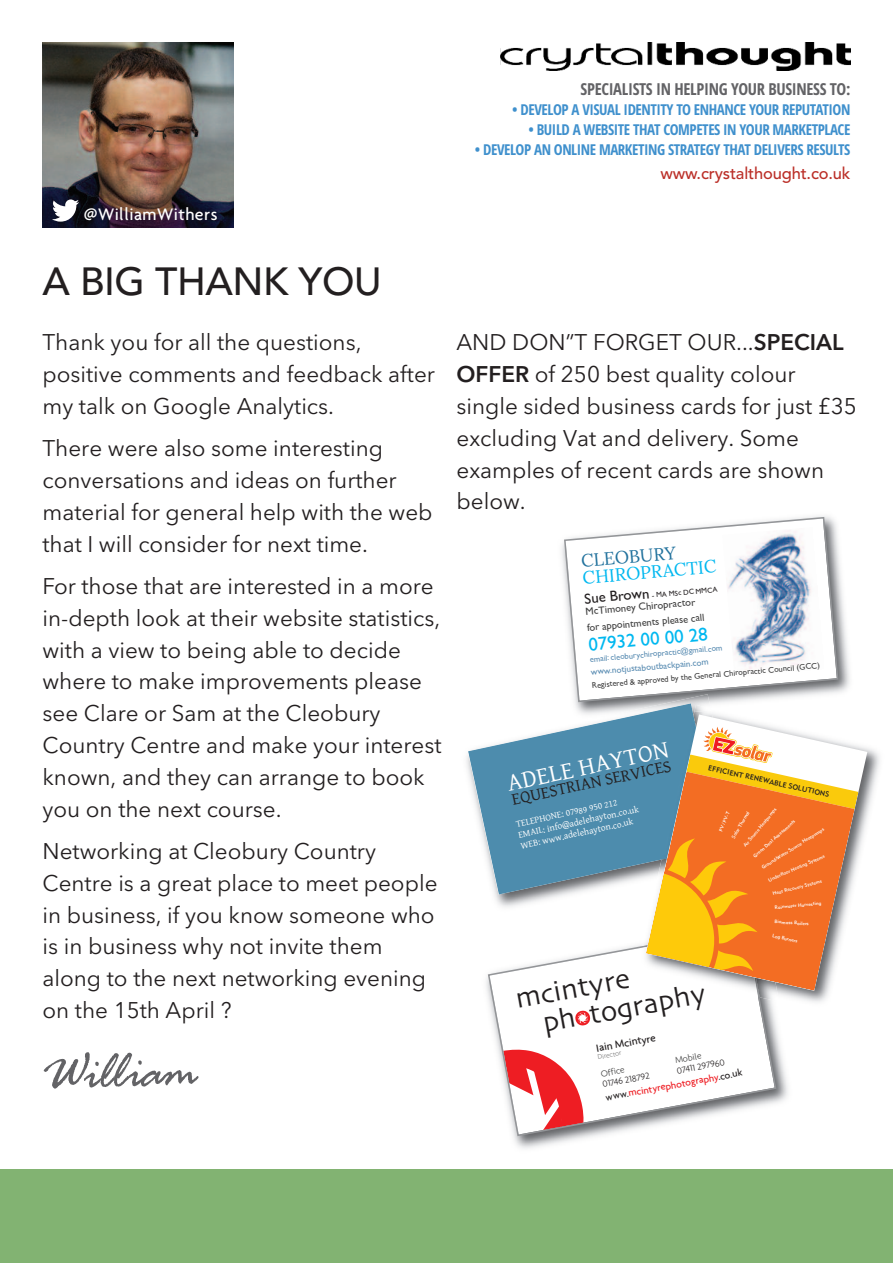
<style>
.page{position:relative;width:893px;height:1263px;background:#fff}
.page>*{position:absolute;margin:0;border:0;box-sizing:border-box;transform-origin:0 0}
.t1{font:55.5px "Rage Italic Std";color:#636366}
.t2{font:500 39px "Avenir";letter-spacing:-.01em;color:#231f20}
.t3{font:28.8px/28px "Skia";color:#231f20}
.t4{font:24.9px "Gentium Basic";color:#fff}
.t5{font:22.5px/31.8px "Avenir Next";color:#231f20}
.t6{font:18.9px "Gill Sans";color:#00b8f0}
.t7{font:500 18px "Agenda";letter-spacing:.025em;color:#fff}
.t8{font:17.85px "Lora";color:#00b8f0}
.t9{font:17.85px "Lora";color:#22729d}
.t10{font:17.1px "Gentium Basic";color:#231f20}
.t11{font:700 condensed 16.5px "Open Sans";letter-spacing:-.02em;color:#636366}
.t12{font:500 16.5px "Avenir";letter-spacing:-.01em;color:#bb2f28}
.t13{font:700 condensed 15px "Open Sans";letter-spacing:-.03em;color:#3f90cd}
.t14{font:500 11.25px "Agenda";color:#231f20}
.t15{font:10.5px "Gill Sans";color:#3f3f3f}
.t16{font:10.35px "Gill Sans";color:#3f3f3f}
.t17{font:500 10.2px "Agenda";color:#ee1d23}
.t18{font:9.45px/11.1px "Gentium Basic";color:#fff}
.t19{font:300 9.45px "Agenda";color:#231f20}
.t20{font:300 9.45px "Agenda";color:#404040}
.t21{font:300 9.45px "Agenda";color:#3f3f3f}
.t22{font:9.15px "Gill Sans";color:#598cb2}
.t23{font:8.4px "Gill Sans";color:#3f3f3f}
.t24{font:8.4px "Gill Sans";color:#598cb2}
.t25{font:7.35px "Metro Medium Two";color:#231f20}
.t26{font:7.35px "Gill Sans";color:#231f20}
.t27{font:300 7.35px "Agenda";color:#7f7f7f}
.t28{font:4.95px "Metro Medium Two";color:#fff}
.s1{font-weight:600}
.s2{font-size:14.7px}
.s3{color:#231f20}
</style>
<div class="page">
<img style="left:562px;top:545px;width:288px;height:148px">
<svg style="left:563px;top:516px;width:276px;height:187px"></svg>
<div style="left:0;top:1169px;width:892px;height:94px;background:#82b372"></div>
<img style="left:43px;top:43px;width:190px;height:185px">
<img style="left:500px;top:43px;width:350px;height:28px">
<svg style="left:52px;top:199px;width:27px;height:23px"></svg>
<img style="left:486px;top:979px;width:302px;height:170px">
<svg style="left:487px;top:946px;width:290px;height:191px"></svg>
<img style="left:466px;top:755px;width:103px;height:152px">
<img style="left:578px;top:694px;width:133px;height:9px">
<svg style="left:468px;top:703px;width:249px;height:191px;background:#6599b5"></svg>
<svg style="left:470px;top:703px;width:168px;height:37px"></svg>
<svg style="left:601px;top:877px;width:25px;height:13px"></svg>
<svg style="left:468px;top:813px;width:10px;height:25px"></svg>
<img style="left:644px;top:710px;width:236px;height:303px">
<svg style="left:711px;top:708px;width:6px;height:2px"></svg>
<img style="left:642px;top:918px;width:137px;height:83px">
<img style="left:637px;top:929px;width:121px;height:68px">
<img style="left:657px;top:710px;width:87px;height:4px">
<img style="left:694px;top:705px;width:17px;height:7px">
<svg style="left:646px;top:714px;width:221px;height:277px"></svg>
<svg style="left:646px;top:772px;width:209px;height:219px;background:#db885a"></svg>
<svg style="left:646px;top:831px;width:112px;height:146px;background:#eba33a"></svg>
<svg style="left:686px;top:727px;width:172px;height:82px"></svg>
<p class="t7" style="left:84px;top:204px;width:135px">@WilliamWithers</p>
<p class="t11" style="left:581px;top:77px;width:271px">SPECIALISTS IN HELPING YOUR BUSINESS TO:</p>
<p class="t13" style="left:512px;top:99px;width:340px">• DEVELOP A VISUAL IDENTITY TO ENHANCE YOUR REPUTATION</p>
<p class="t13" style="left:528px;top:119px;width:323px">• BUILD A WEBSITE THAT COMPETES IN YOUR MARKETPLACE</p>
<p class="t13" style="left:475px;top:139px;width:377px">• DEVELOP AN ONLINE MARKETING STRATEGY THAT DELIVERS RESULTS</p>
<p class="t12" style="left:660px;top:159px;width:191px">www.crystalthought.co.uk</p>
<h2 class="t2" style="left:42px;top:248px;width:341px">A BIG THANK YOU</h2>
<p class="t5" style="left:42px;top:327px;width:394px">Thank you for all the questions, positive comments and feedback after my talk on Google Analytics.</p>
<p class="t5" style="left:42px;top:433px;width:392px">There were also some interesting conversations and ideas on further material for general help with the web that I will consider for next time.</p>
<p class="t5" style="left:42px;top:570px;width:401px">For those that are interested in a more in-depth look at their website statistics, with a view to being able to decide where to make improvements please see Clare or Sam at the Cleobury Country Centre and make your interest known, and they can arrange to book you on the next course.</p>
<p class="t5" style="left:42px;top:835px;width:397px">Networking at Cleobury Country<br>Centre is a great place to meet people in business, if you know someone who is in business why not invite them along to the next networking evening on the 15th April ?</p>
<h1 class="t1" style="left:42px;top:1050px;width:157px;rotate:-2deg">William</h1>
<p class="t5" style="left:456px;top:327px;width:402px">AND DON”T FORGET OUR...<span class="s1">SPECIAL<br>OFFER</span> of 250 best quality colour single sided business cards for just £35 excluding Vat and delivery. Some examples of recent cards are shown below.</p>
<p class="t9" style="left:580px;top:550px;width:96px;rotate:-5deg">CLEOBURY</p>
<p class="t8" style="left:582px;top:567px;width:136px;rotate:-5deg">CHIROPRACTIC</p>
<p class="t26" style="left:584px;top:597px;width:135px;rotate:-5deg"><span class="s2">Sue Brown</span> - MA MSc DC MMCA</p>
<p class="t15" style="left:585px;top:605px;width:111px;rotate:-5deg">McTimoney Chiropractor</p>
<p class="t16" style="left:586px;top:621px;width:119px;rotate:-5deg">for appointments please call</p>
<p class="t6" style="left:588px;top:633px;width:121px;rotate:-5deg">07932 00 00 28</p>
<p class="t23" style="left:592px;top:680px;width:230px;rotate:-5deg">Registered &amp; approved by the General Chiropractic Council (GCC)</p>
<p class="t24" style="left:589px;top:654px;width:135px;rotate:-5deg">email: cleoburychiropractic@gmail.com</p>
<p class="t22" style="left:590px;top:667px;width:120px;rotate:-5deg">www.notjustaboutbackpain.com</p>
<p class="t4" style="left:504px;top:765px;width:166px;rotate:-12deg">ADELE HAYTON</p>
<p class="t10" style="left:509px;top:787px;width:164px;rotate:-12deg">EQUESTRIAN SERVICES</p>
<p class="t25" style="left:710px;top:763px;width:125px;rotate:13deg">EFFICIENT RENEWABLE SOLUTIONS</p>
<p class="t18" style="left:515px;top:818px;width:125px;rotate:-12deg">TELEPHONE: 07989 950 212<br>EMAIL: info@adelehayton.co.uk<br>WEB: www.adelehayton.co.uk</p>
<p class="t28" style="left:718px;top:830px;width:23px;rotate:-68deg">PV / PV-T</p>
<p class="t28" style="left:730px;top:836px;width:32px;rotate:-59deg">Solar Thermal</p>
<p class="t28" style="left:742px;top:844px;width:50px;rotate:-50deg">Air Source Heatpumps</p>
<p class="t28" style="left:752px;top:854px;width:55px;rotate:-41deg">Green Deal Assessments</p>
<p class="t28" style="left:760px;top:865px;width:74px;rotate:-32deg">Ground/Water Source Heatpumps</p>
<p class="t28" style="left:767px;top:877px;width:63px;rotate:-23deg">Underfl oor Heating Systems</p>
<p class="t28" style="left:772px;top:890px;width:52px;rotate:-14deg">Heat Recovery Systems</p>
<p class="t28" style="left:774px;top:904px;width:48px;rotate:-5deg">Rainwater Harvesting</p>
<p class="t28" style="left:775px;top:918px;width:36px;rotate:4deg">Biomass Boilers</p>
<p class="t28" style="left:773px;top:932px;width:27px;rotate:13deg">Log Burners</p>
<p class="t3" style="left:536px;top:983px;width:167px;text-indent:-23px;rotate:-10deg">mcintyre<br>ph tography</p>
<p class="t20" style="left:600px;top:1068px;width:25px;rotate:-10deg">Office</p>
<p class="t14" style="left:595px;top:1041px;width:62px;rotate:-10deg">Iain Mcintyre</p>
<p class="t27" style="left:597px;top:1053px;width:26px;rotate:-10deg">Director</p>
<p class="t21" style="left:674px;top:1055px;width:28px;rotate:-10deg">Mobile</p>
<p class="t19" style="left:676px;top:1065px;width:50px;rotate:-10deg">07411 297960</p>
<p class="t17" style="left:604px;top:1091px;width:140px;rotate:-10deg"><span class="s3">www.</span>mcintyrephotography<span class="s3">.co.uk</span></p>
<p class="t19" style="left:602px;top:1078px;width:49px;rotate:-10deg">01746 218792</p>
</div>
